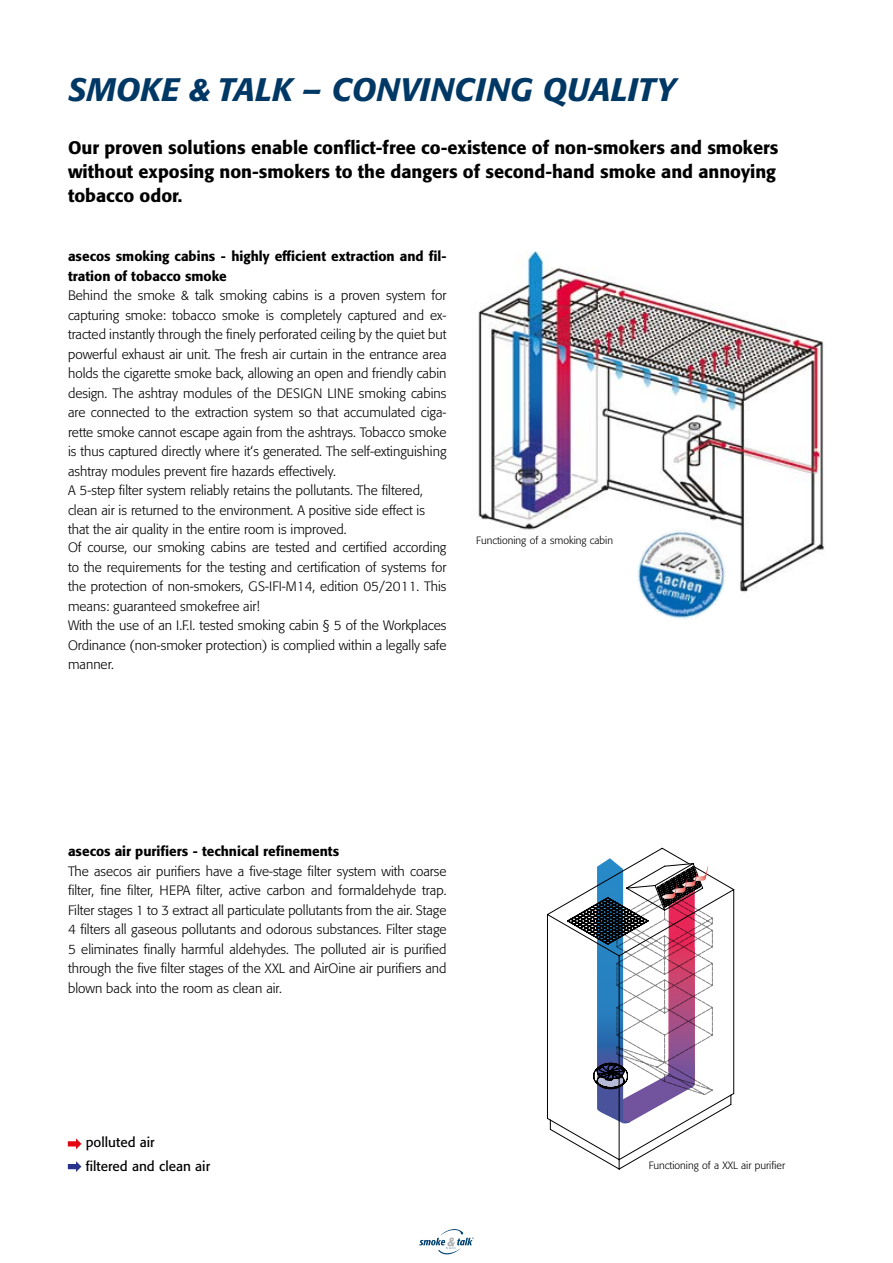
<style>
.page{position:relative;width:893px;height:1263px;background:#fff}
.page>*{position:absolute;margin:0;border:0;box-sizing:border-box;transform-origin:0 0}
.t1{font:italic 500 32.25px "Formata Pro";letter-spacing:.005em;color:#003865}
.t2{font:500 18px/24px "Formata Pro";color:#000}
.t3{font:300 13.5px/19.5px "Formata Pro";color:#000}
.t4{font:500 13.5px/19.5px "Formata Pro";color:#000}
.t5{font:13.5px/24.3px "Formata Pro";color:#000}
.t6{font:300 10.5px "Formata Pro";color:#000}
</style>
<div class="page">
<svg style="left:419px;top:1229px;width:55px;height:25px"></svg>
<img style="left:478px;top:251px;width:346px;height:341px">
<svg style="left:547px;top:847px;width:188px;height:323px"></svg>
<svg style="left:563px;top:858px;width:149px;height:265px"></svg>
<svg style="left:68px;top:1161px;width:13px;height:11px"></svg>
<svg style="left:68px;top:1138px;width:13px;height:11px"></svg>
<img style="left:632px;top:529px;width:99px;height:90px">
<h1 class="t1" style="left:68px;top:69px;width:609px">SMOKE &amp; TALK – CONVINCING QUALITY</h1>
<h2 class="t2" style="left:68px;top:136px;width:712px">Our proven solutions enable conflict-free co-existence of non-smokers and smokers without exposing non-smokers to the dangers of second-hand smoke and annoying tobacco odor.</h2>
<p class="t4" style="left:68px;top:247px;width:380px">asecos smoking cabins - highly efficient extraction and fil&shy;tration of tobacco smoke</p>
<p class="t3" style="left:68px;top:286px;width:380px">Behind the smoke &amp; talk smoking cabins is a proven system for capturing smoke: tobacco smoke is completely captured and ex&shy;tracted instantly through the finely perforated ceiling by the quiet but powerful exhaust air unit. The fresh air curtain in the entrance area holds the cigarette smoke back, allowing an open and friendly cabin design. The ashtray modules of the DESIGN LINE smoking cabins are connected to the extraction system so that accumulated ciga&shy;rette smoke cannot escape again from the ashtrays. Tobacco smoke is thus captured directly where it‘s generated. The self-extinguishing ashtray modules prevent fire hazards effectively.<br>A 5-step filter system reliably retains the pollutants. The filtered, clean air is returned to the environment. A positive side effect is that the air quality in the entire room is improved.<br>Of course, our smoking cabins are tested and certified according to the requirements for the testing and certification of systems for the protection of non-smokers, GS-IFI-M14, edition 05/2011. This means: guaranteed smokefree air!<br>With the use of an I.F.I. tested smoking cabin § 5 of the Workplaces Ordinance (non-smoker protection) is complied within a legally safe manner.</p>
<p class="t6" style="left:476px;top:534px;width:138px">Functioning of a smoking cabin</p>
<p class="t4" style="left:68px;top:842px;width:273px">asecos air purifiers - technical refinements</p>
<p class="t3" style="left:68px;top:861px;width:380px;text-align:justify">The asecos air purifiers have a five-stage filter system with coarse filter, fine filter, HEPA filter, active carbon and formaldehyde trap.<br>Filter stages 1 to 3 extract all particulate pollutants from the air. Stage 4 filters all gaseous pollutants and odorous substances. Filter stage 5 eliminates finally harmful aldehydes. The polluted air is purified through the five filter stages of the XXL and AirOine air purifiers and blown back into the room as clean air.</p>
<p class="t5" style="left:86px;top:1130px;width:126px">polluted air<br>filtered and clean air</p>
<p class="t6" style="left:649px;top:1159px;width:138px">Functioning of a XXL air purifier</p>
</div>
